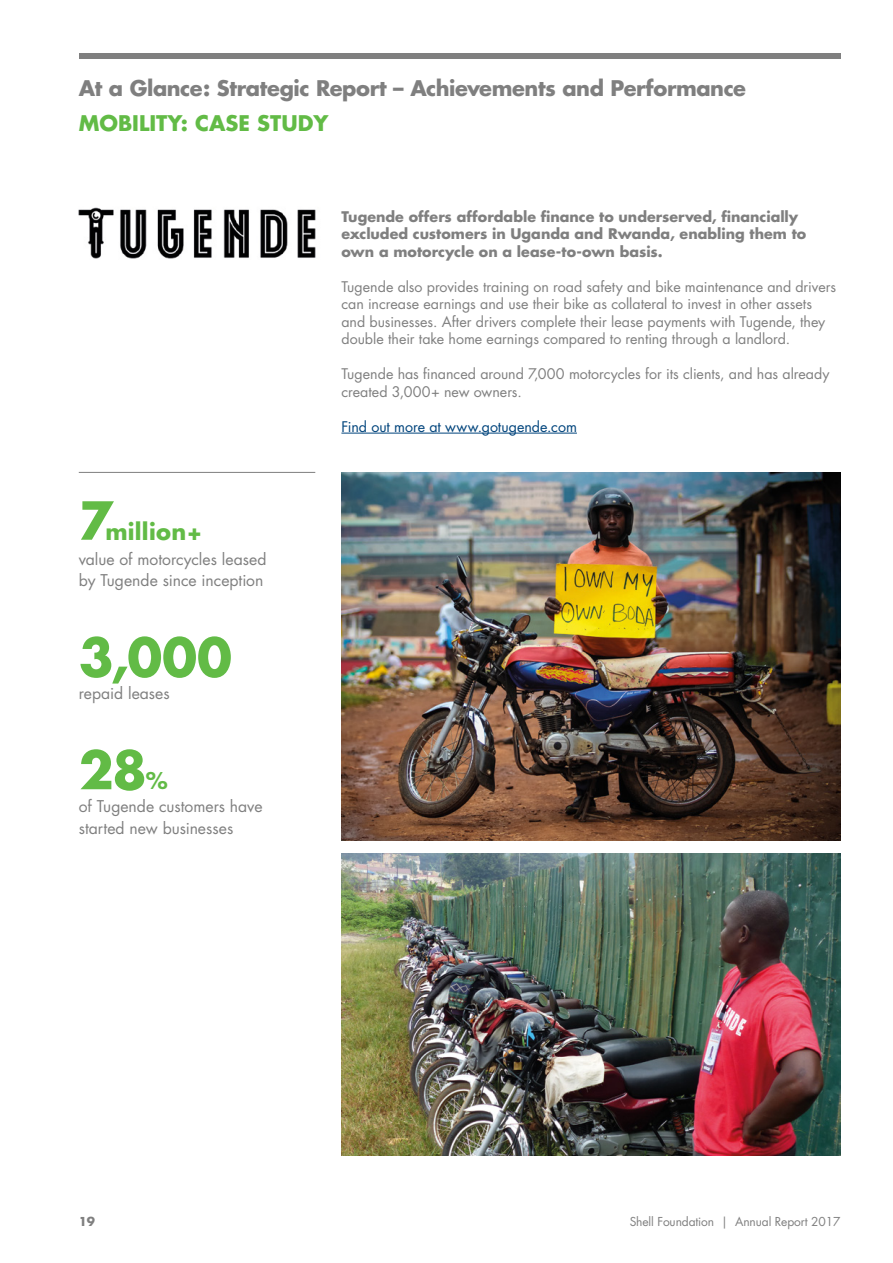
<style>
.page{position:relative;width:893px;height:1263px;background:#fff}
.page>*{position:absolute;margin:0;border:0;box-sizing:border-box;transform-origin:0 0}
.t1{font:700 51px "Futura";color:#62bb46}
.t2{font:700 22.5px "Futura";letter-spacing:.01em;color:#62bb46}
.t3{font:700 21px "Futura";letter-spacing:-.02em;color:#7f7f7f}
.t4{font:700 21px "Futura";color:#62bb46}
.t5{font:15.75px/21px "Futura";color:#7f7f7f}
.t6{font:14.25px/17.5px "Futura";color:#7f7f7f}
.t7{font:700 14.25px/17.5px "Futura";color:#7f7f7f}
.t8{font:14.25px "Futura";color:#00447c}
.t9{font:12px "Futura";letter-spacing:-.01em;color:#7f7f7f}
.t10{font:700 12px "Futura";color:#7f7f7f}
</style>
<div class="page">
<div style="left:79px;top:53px;width:761px;height:5px;background:#7f7f7f"></div>
<hr style="left:341px;top:433px;width:236px;height:1px;background:#00447c">
<img style="left:341px;top:473px;width:499px;height:367px">
<img style="left:341px;top:854px;width:499px;height:302px">
<hr style="left:79px;top:472px;width:236px;height:1px;background:#7f7f7f">
<img style="left:78px;top:207px;width:238px;height:52px">
<h3 class="t3" style="left:79px;top:78px;width:669px">At a Glance: Strategic Report – Achievements and Performance</h3>
<h3 class="t4" style="left:79px;top:113px;width:251px">MOBILITY: CASE STUDY</h3>
<h1 class="t1" style="left:79px;top:495px;width:36px">7</h1>
<h2 class="t2" style="left:105px;top:520px;width:99px">million+</h2>
<p class="t5" style="left:79px;top:550px;width:189px">value of motorcycles leased by Tugende since inception</p>
<h1 class="t1" style="left:79px;top:632px;width:155px">3,000</h1>
<p class="t5" style="left:79px;top:684px;width:92px">repaid leases</p>
<h1 class="t1" style="left:79px;top:745px;width:70px">28</h1>
<h2 class="t2" style="left:146px;top:769px;width:23px">%</h2>
<p class="t5" style="left:79px;top:796px;width:185px;line-height:22.5px">of Tugende customers have started new businesses</p>
<p class="t7" style="left:341px;top:208px;width:466px">Tugende offers affordable finance to underserved, financially excluded customers in Uganda and Rwanda, enabling them to own a motorcycle on a lease-to-own basis.</p>
<p class="t6" style="left:341px;top:279px;width:496px">Tugende also provides training on road safety and bike maintenance and drivers can increase earnings and use their bike as collateral to invest in other assets and businesses. After drivers complete their lease payments with Tugende, they double their take home earnings compared to renting through a landlord.</p>
<p class="t6" style="left:341px;top:366px;width:490px">Tugende has financed around 7,000 motorcycles for its clients, and has already created 3,000+ new owners.</p>
<p class="t8" style="left:341px;top:419px;width:237px">Find out more at www.gotugende.com</p>
<p class="t10" style="left:79px;top:1215px;width:18px">19</p>
<p class="t9" style="left:630px;top:1216px;width:212px">Shell Foundation | Annual Report 2017</p>
</div>
